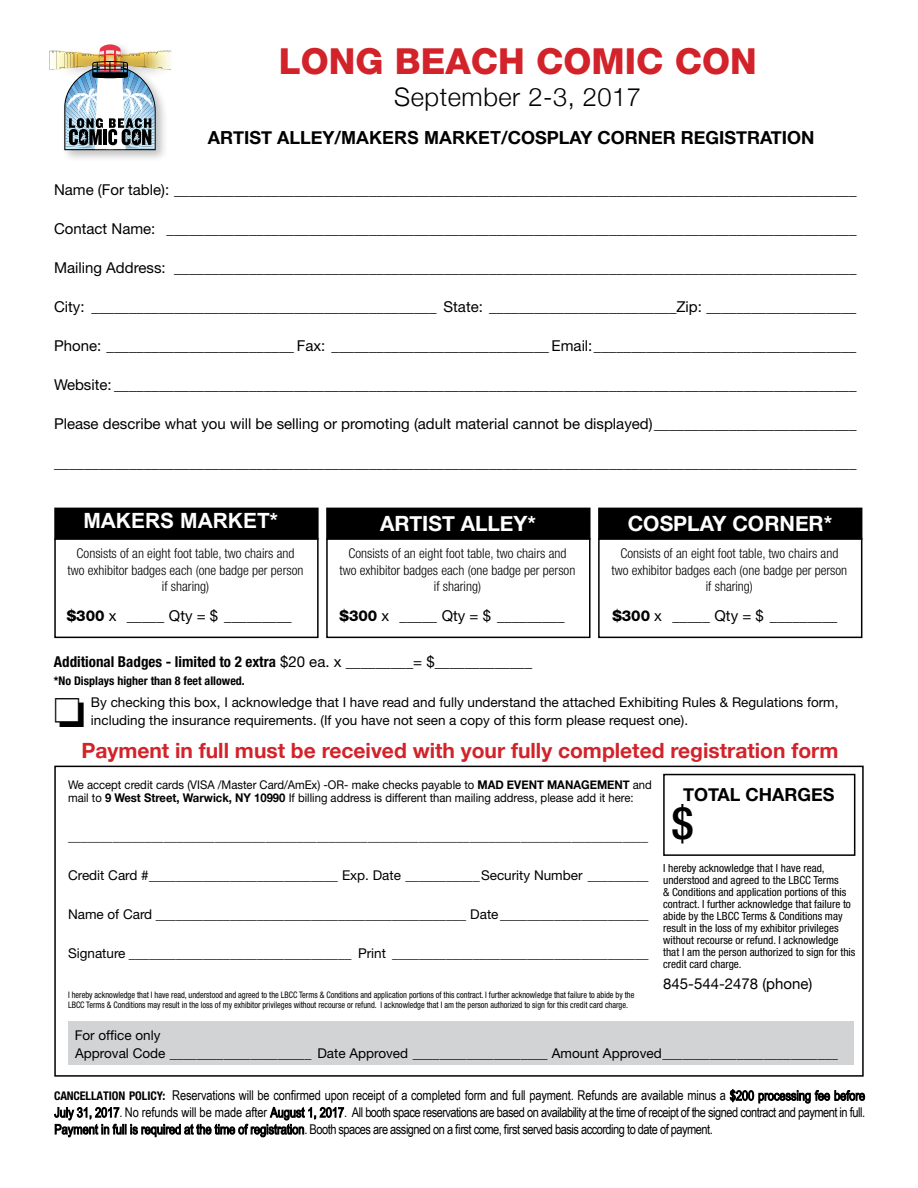
<style>
.page{position:relative;width:918px;height:1188px;background:#fff}
.page>*{position:absolute;margin:0;border:0;box-sizing:border-box;transform-origin:0 0}
.t1{font:500 condensed 45px "Helvetica Neue";color:#000}
.t2{font:800 36px "Helvetica Neue";color:#d2232a}
.t3{font:300 25.5px "Helvetica Neue";letter-spacing:.02em;color:#000}
.t4{font:700 21px "Helvetica Neue";color:#d2232a}
.t5{font:700 21px "Helvetica Neue";color:#fff}
.t6{font:700 21px "Arial";color:#fff}
.t7{font:700 18px "Helvetica Neue";color:#000}
.t8{font:15px "Helvetica Neue";color:#000}
.t9{font:700 condensed 15px "Helvetica Neue";color:#000}
.t10{font:15px "Helvetica Neue";color:#000}
.t11{font:13.5px/18px "Helvetica Neue";color:#000}
.t12{font:13.5px/16.8px "Arial Narrow";letter-spacing:-.035em;color:#000;text-align:justify}
.t13{font:300 condensed 13.5px/16.5px "Helvetica Neue";color:#000;text-align:center}
.t14{font:12.75px "Helvetica Neue";color:#000}
.t15{font:12px/13.5px "Helvetica Neue";color:#000;scale:.94 1}
.t16{font:700 condensed 12px "Helvetica Neue";color:#000}
.t17{font:condensed 11.25px/12px "Helvetica Neue";color:#000}
.t18{font:condensed 9px/9.9px "Helvetica Neue";color:#000;scale:.92 1}
.s1{font-family:"Arial"}
.s2{font-weight:800}
.s3{font-weight:400;font-stretch:normal}
.s4{font-weight:700}
.s5{font-family:"Helvetica Neue";font-weight:700;font-stretch:condensed;font-size:12px}
</style>
<div class="page">
<div style="left:54px;top:766px;width:810px;height:311px;border:2px solid #000"></div>
<div style="left:663px;top:774px;width:192px;height:82px;border:2px solid #000"></div>
<div style="left:68px;top:1022px;width:786px;height:43px;background:#d1d3d4"></div>
<div style="left:52px;top:41px;width:126px;height:122px;background:#000;opacity:.25"></div>
<img style="left:50px;top:44px;width:121px;height:107px">
<hr style="left:103px;top:129px;width:4px;height:16px;background:#000">
<div style="left:54px;top:538px;width:265px;height:100px;border:2px solid #000"></div>
<div style="left:326px;top:538px;width:265px;height:100px;border:2px solid #000"></div>
<div style="left:598px;top:538px;width:264px;height:100px;border:2px solid #000"></div>
<div style="left:55px;top:508px;width:263px;height:31px;background:#000"></div>
<div style="left:54px;top:508px;width:265px;height:32px;border:2px solid #000"></div>
<div style="left:327px;top:508px;width:263px;height:31px;background:#000"></div>
<div style="left:326px;top:508px;width:265px;height:32px;border:2px solid #000"></div>
<div style="left:599px;top:508px;width:263px;height:31px;background:#000"></div>
<div style="left:598px;top:508px;width:264px;height:32px;border:2px solid #000"></div>
<h2 class="t2" style="left:279px;top:40px;width:480px">LONG BEACH COMIC CON</h2>
<h3 class="t3" style="left:394px;top:81px;width:248px">September 2-3, 2017</h3>
<p class="t7" style="left:208px;top:127px;width:608px">ARTIST ALLEY/<span class="s1">MAKERS MARKET</span>/COSPLAY CORNER REGISTRATION</p>
<p class="t8" style="left:54px;top:181px;width:804px">Name (For table): ___________________________________________________________________________________________</p>
<p class="t8" style="left:54px;top:220px;width:804px">Contact Name: ____________________________________________________________________________________________</p>
<p class="t8" style="left:54px;top:259px;width:804px">Mailing Address: ___________________________________________________________________________________________</p>
<p class="t8" style="left:54px;top:298px;width:804px">City: ______________________________________________ State: _________________________Zip: ____________________</p>
<p class="t8" style="left:54px;top:337px;width:804px">Phone: _________________________ Fax: _____________________________ Email: ___________________________________</p>
<p class="t8" style="left:54px;top:376px;width:804px">Website: ___________________________________________________________________________________________________</p>
<p class="t8" style="left:54px;top:415px;width:804px">Please describe what you will be selling or promoting (adult material cannot be displayed) ___________________________</p>
<p class="t8" style="left:54px;top:454px;width:804px">___________________________________________________________________________________________________________</p>
<h3 class="t6" style="left:83px;top:506px;width:196px">MAKERS MARKET*</h3>
<h3 class="t5" style="left:380px;top:510px;width:157px">ARTIST ALLEY*</h3>
<h3 class="t5" style="left:628px;top:510px;width:206px">COSPLAY CORNER*</h3>
<p class="t13" style="left:68px;top:545px;width:237px">Consists of an eight foot table, two chairs and two exhibitor badges each (one badge per person if sharing)</p>
<p class="t13" style="left:340px;top:545px;width:237px">Consists of an eight foot table, two chairs and two exhibitor badges each (one badge per person if sharing)</p>
<p class="t13" style="left:611px;top:545px;width:237px">Consists of an eight foot table, two chairs and two exhibitor badges each (one badge per person if sharing)</p>
<p class="t8" style="left:67px;top:607px;width:226px"><span class="s2">$300</span> x _____ Qty = $ _________</p>
<p class="t8" style="left:340px;top:607px;width:226px"><span class="s2">$300</span> x _____ Qty = $ _________</p>
<p class="t8" style="left:612px;top:607px;width:226px"><span class="s2">$300</span> x _____ Qty = $ _________</p>
<p class="t9" style="left:54px;top:652px;width:480px">Additional Badges - limited to 2 extra <span class="s3">$20 ea. x _________= $_____________</span></p>
<p class="t16" style="left:54px;top:673px;width:192px">*No Displays higher than 8 feet allowed.</p>
<p class="t11" style="left:91px;top:693px;width:749px">By checking this box, I acknowledge that I have read and fully understand the attached Exhibiting Rules &amp; Regulations form, including the insurance requirements. (If you have not seen a copy of this form please request one).</p>
<h3 class="t4" style="left:81px;top:737px;width:758px">Payment in full must be received with your fully completed registration form</h3>
<p class="t15" style="left:68px;top:777px;width:623px">We accept credit cards (VISA /Master Card/AmEx) -OR- make checks payable to <span class="s4">MAD EVENT MANAGEMENT</span> and mail to <span class="s4">9 West Street, Warwick, NY 10990</span> If billing address is different than mailing address, please add it here:</p>
<p class="t14" style="left:68px;top:829px;width:582px">___________________________________________________________________________________________</p>
<p class="t11" style="left:68px;top:866px;width:582px">Credit Card # ____________________________ Exp. Date ___________Security Number _________</p>
<p class="t11" style="left:68px;top:905px;width:582px">Name of Card ______________________________________________ Date ______________________</p>
<p class="t11" style="left:68px;top:944px;width:582px">Signature _________________________________ Print ______________________________________</p>
<p class="t7" style="left:683px;top:783px;width:153px">TOTAL CHARGES</p>
<h1 class="t1" style="left:672px;top:796px;width:23px">$</h1>
<p class="t17" style="left:663px;top:862px;width:194px">I hereby acknowledge that I have read, understood and agreed to the LBCC Terms<br>&amp; Conditions and application portions of this contract. I further acknowledge that failure to abide by the LBCC Terms &amp; Conditions may result in the loss of my exhibitor privileges without recourse or refund. I acknowledge that I am the person authorized to sign for this credit card charge.</p>
<p class="t10" style="left:663px;top:975px;width:151px">845-544-2478 (phone)</p>
<p class="t18" style="left:68px;top:990px;width:617px">I hereby acknowledge that I have read, understood and agreed to the LBCC Terms &amp; Conditions and application portions of this contract. I further acknowledge that failure to abide by the<br>LBCC Terms &amp; Conditions may result in the loss of my exhibitor privileges without recourse or refund. I acknowledge that I am the person authorized to sign for this credit card charge.</p>
<p class="t11" style="left:75px;top:1044px;width:764px">Approval Code _____________________ Date Approved ____________________ Amount Approved __________________________</p>
<p class="t11" style="left:75px;top:1026px;width:87px">For office only</p>
<p class="t12" style="left:54px;top:1087px;width:812px"><span class="s5">CANCELLATION POLICY:</span> Reservations will be confirmed upon receipt of a completed form and full payment. Refunds are available minus a $200 processing fee before July 31, 2017. No refunds will be made after August 1, 2017. All booth space reservations are based on availability at the time of receipt of the signed contract and payment in full.<br>Payment in full is required at the time of registration. Booth spaces are assigned on a first come, first served basis according to date of payment.</p>
</div>
